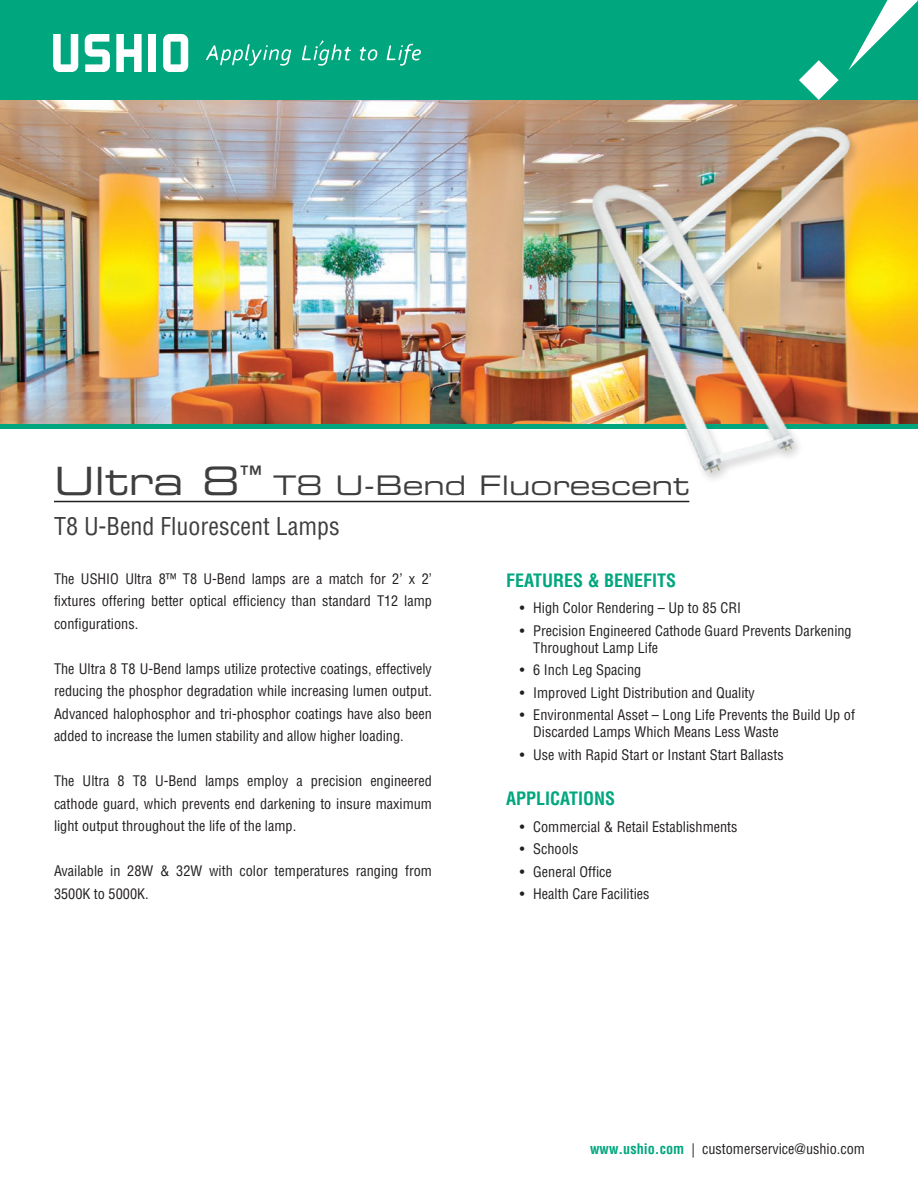
<style>
.page{position:relative;width:918px;height:1188px;background:#fff}
.page>*{position:absolute;margin:0;border:0;box-sizing:border-box;transform-origin:0 0}
.t1{font:39px "Eurostile LT Std Ex 2";color:#3e3e3f}
.t2{font:27px "Eurostile LT Std Ex 2";color:#3e3e3f}
.t3{font:condensed 24px "Helvetica LT Std";color:#3e3e3f}
.t4{font:700 condensed 18px "Helvetica LT Std";color:#00a77e}
.t5{font:condensed 14.25px/22.5px "Helvetica LT Std";color:#231f20;text-align:justify}
.s1{font-weight:700;color:#00a77e}
</style>
<div class="page">
<img style="left:0;top:100px;width:918px;height:324px">
<hr style="left:0;top:424px;width:918px;height:4px;background:#00a77e">
<div style="left:0;top:0;width:918px;height:100px;background:#00a77e"></div>
<svg style="left:163px;top:34px;width:25px;height:38px"></svg>
<svg style="left:85px;top:34px;width:25px;height:38px"></svg>
<svg style="left:116px;top:34px;width:26px;height:38px"></svg>
<div style="left:149px;top:34px;width:7px;height:38px;background:#fff"></div>
<svg style="left:53px;top:34px;width:25px;height:38px"></svg>
<svg style="left:360px;top:47px;width:17px;height:13px"></svg>
<svg style="left:387px;top:44px;width:34px;height:22px"></svg>
<svg style="left:302px;top:40px;width:49px;height:26px"></svg>
<svg style="left:206px;top:44px;width:85px;height:22px"></svg>
<svg style="left:799px;top:60px;width:40px;height:40px"></svg>
<svg style="left:849px;top:0;width:69px;height:70px"></svg>
<hr style="left:54px;top:501px;width:635px;height:1px;background:#231f20">
<img style="left:629px;top:109px;width:224px;height:43px">
<img style="left:493px;top:152px;width:384px;height:351px">
<p class="t1" style="left:54px;top:454px;width:210px">Ultra 8<sup>™</sup></p>
<p class="t2" style="left:273px;top:467px;width:418px">T8 U-Bend Fluorescent</p>
<p class="t3" style="left:54px;top:511px;width:287px">T8 U-Bend Fluorescent Lamps</p>
<p class="t5" style="left:54px;top:567px;width:379px">The USHIO Ultra 8™ T8 U-Bend lamps are a match for 2’ x 2’ fixtures offering better optical efficiency than standard T12 lamp configurations.</p>
<p class="t5" style="left:54px;top:657px;width:380px">The Ultra 8 T8 U-Bend lamps utilize protective coatings, effectively reducing the phosphor degradation while increasing lumen output.<br>Advanced halophosphor and tri-phosphor coatings have also been added to increase the lumen stability and allow higher loading.</p>
<p class="t5" style="left:54px;top:770px;width:380px">The Ultra 8 T8 U-Bend lamps employ a precision engineered cathode guard, which prevents end darkening to insure maximum light output throughout the life of the lamp.</p>
<p class="t5" style="left:54px;top:860px;width:380px">Available in 28W &amp; 32W with color temperatures ranging from<br>3500K to 5000K.</p>
<p class="t4" style="left:506px;top:569px;width:172px">FEATURES &amp; BENEFITS</p>
<p class="t5" style="left:520px;top:597px;width:223px">• High Color Rendering – Up to 85 CRI</p>
<p class="t5" style="left:533px;top:622px;width:320px;line-height:17.1px;text-indent:-14px">• Precision Engineered Cathode Guard Prevents Darkening<br>Throughout Lamp Life</p>
<p class="t5" style="left:520px;top:659px;width:123px">• 6 Inch Leg Spacing</p>
<p class="t5" style="left:520px;top:681px;width:237px">• Improved Light Distribution and Quality</p>
<p class="t5" style="left:533px;top:706px;width:323px;line-height:17.1px;text-indent:-14px">• Environmental Asset – Long Life Prevents the Build Up of<br>Discarded Lamps Which Means Less Waste</p>
<p class="t5" style="left:520px;top:743px;width:266px">• Use with Rapid Start or Instant Start Ballasts</p>
<p class="t4" style="left:506px;top:787px;width:111px">APPLICATIONS</p>
<p class="t5" style="left:520px;top:815px;width:219px">• Commercial &amp; Retail Establishments</p>
<p class="t5" style="left:520px;top:838px;width:60px">• Schools</p>
<p class="t5" style="left:520px;top:860px;width:94px">• General Office</p>
<p class="t5" style="left:520px;top:883px;width:131px">• Health Care Facilities</p>
<p class="t5" style="left:590px;top:1138px;width:276px"><span class="s1">www.ushio.com</span> | customerservice@ushio.com</p>
</div>
